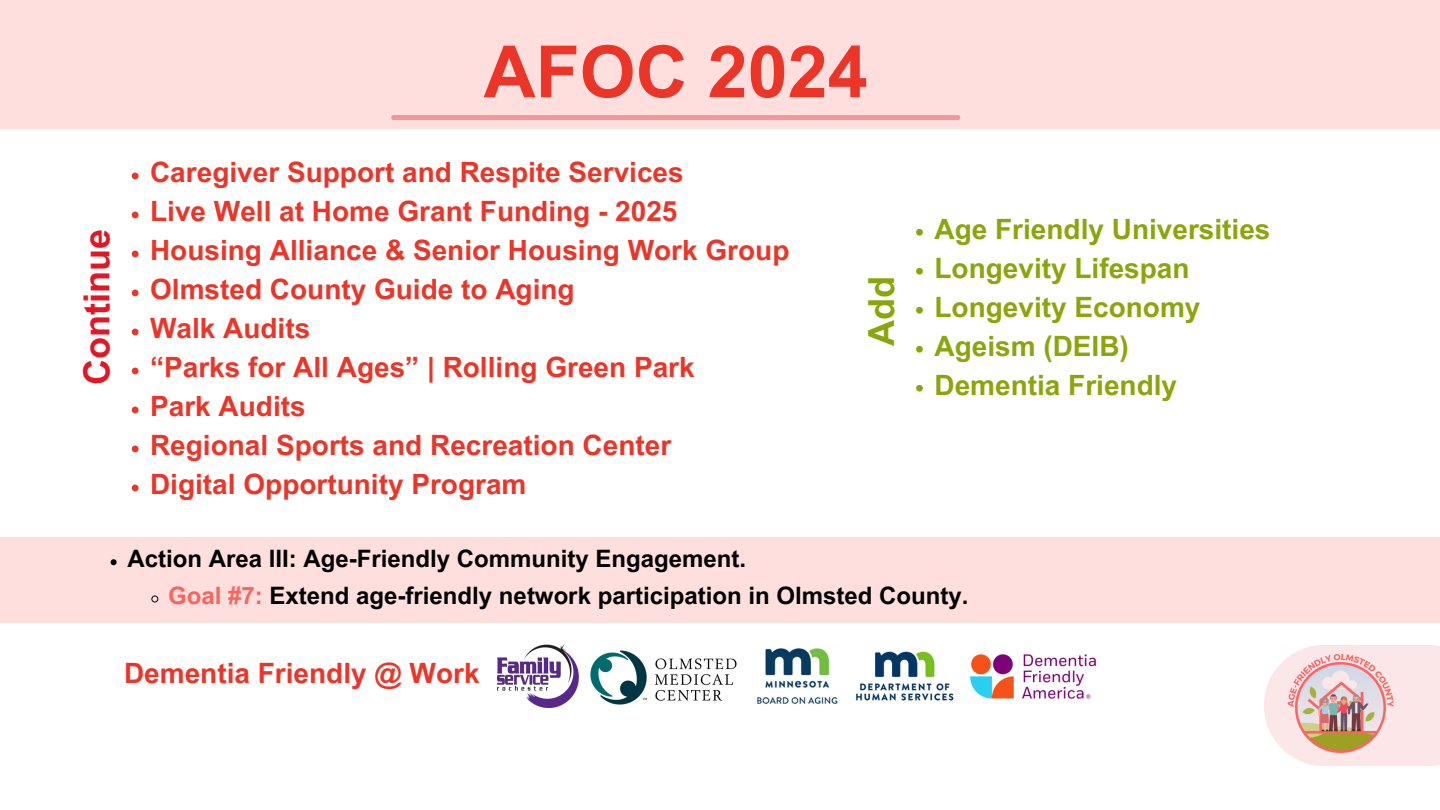
<style>
.page{position:relative;width:1440px;height:810px;background:#fff}
.page>*{position:absolute;margin:0;border:0;box-sizing:border-box;transform-origin:0 0}
.t1{font:700 72px "Arial MT Pro";color:#ec3529}
.t2{font:700 36px "Arial MT Pro";color:#e21726}
.t3{font:700 36px "Arial MT Pro";color:#8aa60b}
.t4{font:700 28px/39px "Arial MT Pro";color:#ec3529}
.t5{font:700 28px/39px "Arial MT Pro";color:#8aa60b}
.t6{font:700 24px/36.8px "Arial MT Pro";color:#000}
.s1{color:#fb635d}
</style>
<div class="page">
<div style="left:0;top:0;width:1440px;height:128px;background:#fedfde"></div>
<div style="left:391px;top:115px;width:569px;height:5px;background:#f09799;border-radius:3px"></div>
<div style="left:0;top:537px;width:1440px;height:86px;background:#fedfde"></div>
<img style="left:590px;top:650px;width:147px;height:55px">
<img style="left:757px;top:648px;width:81px;height:56px">
<img style="left:855px;top:651px;width:242px;height:50px">
<img style="left:497px;top:645px;width:82px;height:62px">
<svg style="left:1264px;top:645px;width:176px;height:121px;background:#eed3cf"></svg>
<svg style="left:132px;top:173px;width:7px;height:6px"></svg>
<svg style="left:132px;top:212px;width:7px;height:6px"></svg>
<svg style="left:132px;top:251px;width:7px;height:6px"></svg>
<svg style="left:132px;top:290px;width:7px;height:6px"></svg>
<svg style="left:132px;top:329px;width:7px;height:6px"></svg>
<svg style="left:132px;top:368px;width:7px;height:6px"></svg>
<svg style="left:132px;top:407px;width:7px;height:6px"></svg>
<svg style="left:132px;top:446px;width:7px;height:6px"></svg>
<svg style="left:132px;top:485px;width:7px;height:6px"></svg>
<svg style="left:111px;top:559px;width:6px;height:6px"></svg>
<svg style="left:151px;top:595px;width:8px;height:8px"></svg>
<svg style="left:916px;top:229px;width:7px;height:7px"></svg>
<svg style="left:916px;top:268px;width:7px;height:7px"></svg>
<svg style="left:916px;top:307px;width:7px;height:7px"></svg>
<svg style="left:916px;top:346px;width:7px;height:7px"></svg>
<svg style="left:916px;top:385px;width:7px;height:7px"></svg>
<h1 class="t1" style="left:484px;top:45px;width:386px">AFOC 2024</h1>
<p class="t2" style="left:84px;top:385px;width:157px;rotate:-90deg">Continue</p>
<p class="t4" style="left:150px;top:157px;width:641px">Caregiver Support and Respite Services<br>Live Well at Home Grant Funding - 2025<br>Housing Alliance &amp; Senior Housing Work Group<br>Olmsted County Guide to Aging<br>Walk Audits<br>“Parks for All Ages” | Rolling Green Park<br>Park Audits<br>Regional Sports and Recreation Center<br>Digital Opportunity Program</p>
<p class="t3" style="left:868px;top:346px;width:71px;rotate:-90deg">Add</p>
<p class="t5" style="left:934px;top:213px;width:338px">Age Friendly Universities<br>Longevity Lifespan<br>Longevity Economy<br>Ageism (DEIB)</p>
<p class="t5" style="left:934px;top:369px;width:244px">Dementia Friendly</p>
<p class="t6" style="left:168px;top:544px;width:802px;text-indent:-41px">Action Area III: Age-Friendly Community Engagement.<br><span class="s1">Goal #7:</span> Extend age-friendly network participation in Olmsted County.</p>
<p class="t4" style="left:124px;top:657px;width:357px">Dementia Friendly @ Work</p>
</div>
